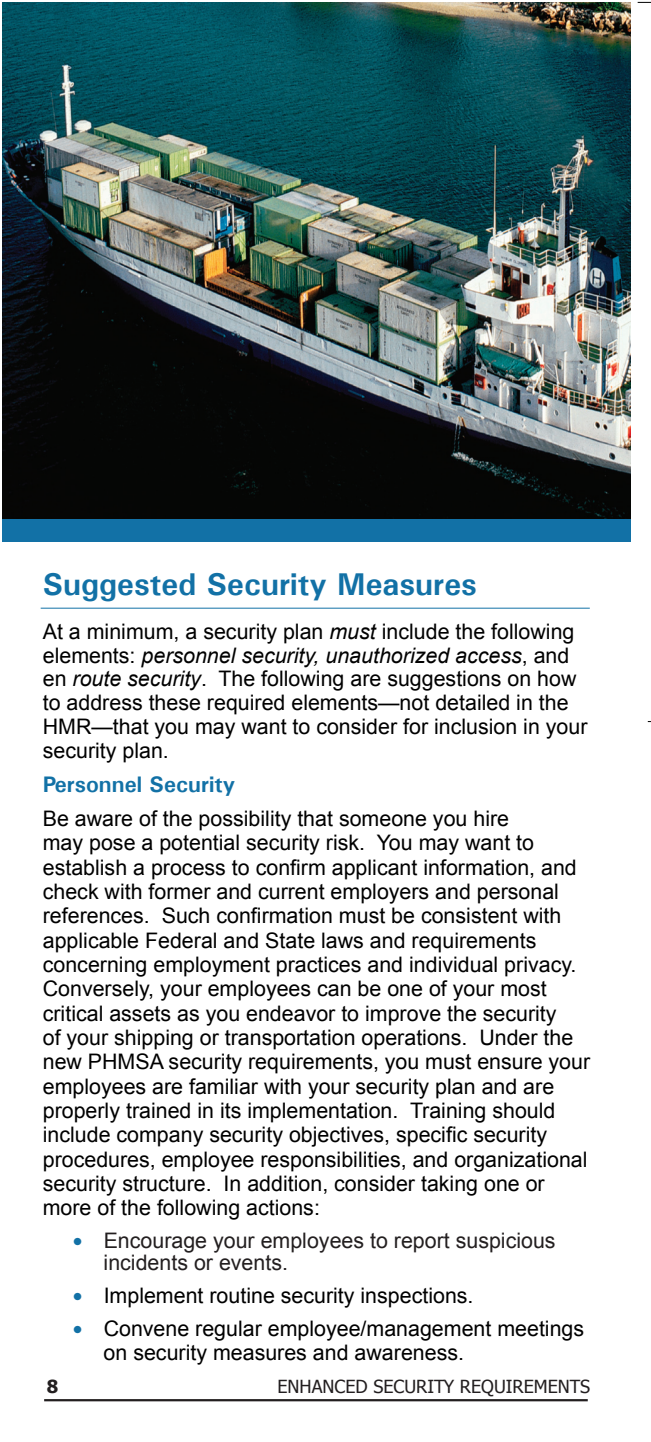
<style>
.page{position:relative;width:651px;height:1442px;background:#fff}
.page>*{position:absolute;margin:0;border:0;box-sizing:border-box;transform-origin:0 0}
.t1{font:700 31.5px "Univers";color:#1271a6}
.t2{font:700 22.5px "Univers";color:#1271a6}
.t3{font:21.38px/24.3px "Arial";color:#000}
.t4{font:21.38px/22.5px "Arial";color:#231f20}
.t5{font:18px "Tahoma";color:#231f20}
.t6{font:700 18px "Tahoma";color:#231f20}
.s1{font-style:italic}
.s2{font-family:"Verdana";font-size:20.25px;color:#1271a6}
</style>
<div class="page">
<hr style="left:44px;top:1399px;width:543px;height:2px;background:#231f20">
<hr style="left:41px;top:608px;width:548px;height:1px;background:#1271a6">
<svg style="left:637px;top:1px;width:13px;height:2px"></svg>
<img style="left:2px;top:2px;width:628px;height:517px">
<div style="left:2px;top:519px;width:628px;height:23px;background:#1271a6"></div>
<h3 class="t1" style="left:43px;top:565px;width:435px">Suggested Security Measures</h3>
<p class="t3" style="left:43px;top:620px;width:535px;line-height:23.6px">At a minimum, a security plan <span class="s1">must</span> include the following elements: <span class="s1">personnel security, unauthorized access</span>, and en <span class="s1">route security</span>. The following are suggestions on how to address these required elements—not detailed in the</p>
<p class="t3" style="left:43px;top:714px;width:546px">HMR—that you may want to consider for inclusion in your</p>
<p class="t3" style="left:43px;top:738px;width:127px">security plan.</p>
<h5 class="t2" style="left:43px;top:770px;width:194px">Personnel Security</h5>
<p class="t3" style="left:43px;top:806px;width:492px">Be aware of the possibility that someone you hire may pose a potential security risk. You may want to</p>
<p class="t3" style="left:43px;top:855px;width:535px">establish a process to confirm applicant information, and</p>
<p class="t3" style="left:43px;top:879px;width:517px">check with former and current employers and personal</p>
<p class="t3" style="left:43px;top:904px;width:519px">references. Such confirmation must be consistent with applicable Federal and State laws and requirements</p>
<p class="t3" style="left:43px;top:952px;width:548px">concerning employment practices and individual privacy.<br>Conversely, your employees can be one of your most critical assets as you endeavor to improve the security<br>of your shipping or transportation operations. Under the new PHMSA security requirements, you must ensure your employees are familiar with your security plan and are properly trained in its implementation. Training should</p>
<p class="t3" style="left:43px;top:1122px;width:505px">include company security objectives, specific security</p>
<p class="t3" style="left:43px;top:1147px;width:546px">procedures, employee responsibilities, and organizational security structure. In addition, consider taking one or more of the following actions:</p>
<p class="t4" style="left:104px;top:1229px;width:453px;text-indent:-31px"><span class="s2">•</span> Encourage your employees to report suspicious incidents or events.</p>
<p class="t3" style="left:72px;top:1283px;width:402px"><span class="s2">•</span> Implement routine security inspections.</p>
<p class="t3" style="left:104px;top:1315px;width:481px;text-indent:-31px"><span class="s2">•</span> Convene regular employee/management meetings on security measures and awareness.</p>
<p class="t6" style="left:47px;top:1374px;width:13px">8</p>
<p class="t5" style="left:277px;top:1374px;width:314px">ENHANCED SECURITY REQUIREMENTS</p>
</div>
